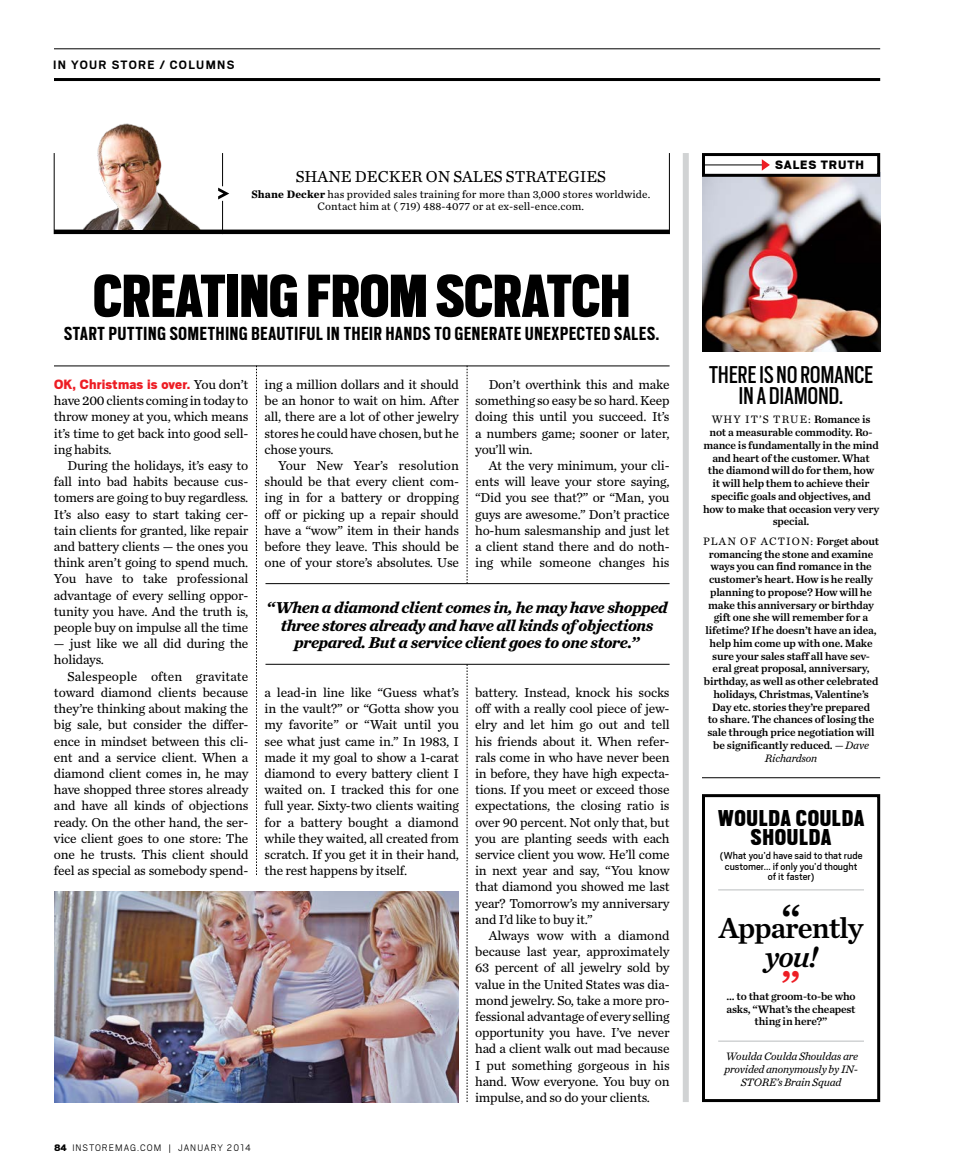
<style>
.page{position:relative;width:972px;height:1175px;background:#fff}
.page>*{position:absolute;margin:0;border:0;box-sizing:border-box;transform-origin:0 0}
.t1{font:900 67.5px "Scout Cond";letter-spacing:.01em;color:#000}
.t2{font:41.7px "Chronicle Text G2 Semi";color:#000}
.t3{font:41.7px "Chronicle Text G2 Semi";color:#ed1d24}
.t4{font:30px "Chronicle Text G2 Semi";letter-spacing:-.03em;color:#000}
.t5{font:italic 30px "Chronicle Text G2 Semi";color:#000}
.t6{font:27px/21px "Scout Cond";letter-spacing:.01em;color:#000;text-align:center}
.t7{font:900 25.5px/19.5px "Scout Cond";letter-spacing:.05em;color:#000;text-align:center}
.t8{font:700 21px "Scout Cond";letter-spacing:.04em;color:#000}
.t9{font:italic 700 16.5px/17.7px "Chronicle Text G2";letter-spacing:-.02em;color:#000;text-align:center}
.t10{font:16.5px "Chronicle Text G2";color:#000}
.t11{font:900 15px "Scout";letter-spacing:.01em;color:#ed1d24}
.t12{font:13.5px/16.2px "Chronicle Text G2";letter-spacing:-.015em;color:#000;text-align:justify}
.t13{font:700 13.5px "Scout";letter-spacing:.1em;color:#000}
.t14{font:900 13.5px "Scout";letter-spacing:.07em;color:#000}
.t15{font:11.25px/12.8px "Chronicle Text G2 Semi";letter-spacing:-.015em;color:#000;text-align:center}
.t16{font:11.25px/12px "Chronicle Text G2";letter-spacing:.01em;color:#000;text-align:center}
.t17{font:italic 11.25px/12.8px "Chronicle Text G2";letter-spacing:-.015em;color:#000;text-align:center}
.t18{font:11.25px/10.5px "Scout";color:#000;text-align:center}
.t19{font:11.25px "Chronicle Text G2";letter-spacing:.1em;color:#000}
.t20{font:300 10.5px "Scout";letter-spacing:.1em;color:#000}
.s1{font-weight:700}
.s2{font-family:"Chronicle Text G2";font-weight:400;font-size:13.5px;color:#000}
.s3{font-weight:900}
.s4{font-family:"Chronicle Text G2 Semi"}
.s5{font-family:"Chronicle Text G2";font-style:italic}
</style>
<div class="page">
<img style="left:702px;top:177px;width:178px;height:175px">
<div style="left:702px;top:794px;width:178px;height:308px;border:3px solid #000"></div>
<hr style="left:54px;top:78px;width:826px;height:3px;background:#000">
<hr style="left:54px;top:49px;width:826px;height:1px;background:#000">
<svg style="left:467px;top:367px;width:1px;height:216px"></svg>
<svg style="left:467px;top:665px;width:1px;height:437px"></svg>
<svg style="left:256px;top:367px;width:1px;height:508px"></svg>
<hr style="left:54px;top:366px;width:616px;height:1px;background:#000">
<img style="left:54px;top:891px;width:405px;height:211px">
<div style="left:683px;top:153px;width:6px;height:949px;background:#d1d3d4"></div>
<hr style="left:702px;top:777px;width:178px;height:1px;background:#000">
<hr style="left:718px;top:889px;width:146px;height:1px;background:#d1d3d4">
<hr style="left:718px;top:1040px;width:146px;height:2px;background:#d1d3d4">
<hr style="left:266px;top:583px;width:404px;height:1px;background:#000">
<hr style="left:266px;top:664px;width:404px;height:1px;background:#000">
<hr style="left:54px;top:153px;width:1px;height:81px;background:#000">
<div style="left:54px;top:229px;width:616px;height:5px;background:#000"></div>
<hr style="left:669px;top:153px;width:1px;height:81px;background:#000">
<hr style="left:222px;top:153px;width:1px;height:33px;background:#000">
<svg style="left:218px;top:188px;width:11px;height:11px"></svg>
<hr style="left:222px;top:201px;width:1px;height:33px;background:#000">
<img style="left:63px;top:123px;width:144px;height:107px">
<div style="left:702px;top:153px;width:178px;height:24px;background:#fff;border:3px solid #000"></div>
<hr style="left:702px;top:165px;width:62px;height:1px;background:#000">
<svg style="left:762px;top:159px;width:8px;height:12px"></svg>
<p class="t13" style="left:53px;top:56px;width:183px">IN YOUR STORE / COLUMNS</p>
<p class="t10" style="left:296px;top:164px;width:312px">SHANE DECKER ON SALES STRATEGIES</p>
<p class="t16" style="left:251px;top:187px;width:400px"><span class="s1">Shane Decker</span> has provided sales training for more than 3,000 stores worldwide.<br>Contact him at ( 719) 488-4077 or at ex-sell-ence.com.</p>
<h1 class="t1" style="left:94px;top:252px;width:538px">CREATING FROM SCRATCH</h1>
<h3 class="t8" style="left:64px;top:320px;width:597px">START PUTTING SOMETHING BEAUTIFUL IN THEIR HANDS TO GENERATE UNEXPECTED SALES.</h3>
<p class="t11" style="left:54px;top:374px;width:196px">OK, Christmas is over. <span class="s2">You don’t</span></p>
<p class="t12" style="left:54px;top:392px;width:196px">have 200 clients coming in today to throw money at you, which means it’s time to get back into good sell&shy;ing habits.</p>
<p class="t12" style="left:54px;top:456px;width:196px;text-indent:14px">During the holidays, it’s easy to fall into bad habits because cus&shy;tomers are going to buy regardless.<br>It’s also easy to start taking cer&shy;tain clients for granted, like repair and battery clients — the ones you think aren’t going to spend much.<br>You have to take professional advantage of every selling oppor&shy;tunity you have. And the truth is, people buy on impulse all the time</p>
<p class="t12" style="left:54px;top:635px;width:196px">— just like we all did during the holidays.</p>
<p class="t12" style="left:54px;top:667px;width:196px;text-indent:14px">Salespeople often gravitate toward diamond clients because they’re thinking about making the big sale, but consider the differ&shy;ence in mindset between this cli&shy;ent and a service client. When a diamond client comes in, he may have shopped three stores already and have all kinds of objections ready. On the other hand, the ser&shy;vice client goes to one store: The one he trusts. This client should feel as special as somebody spend-</p>
<p class="t12" style="left:265px;top:375px;width:196px">ing a million dollars and it should be an honor to wait on him. After all, there are a lot of other jewelry stores he could have chosen, but he chose yours.</p>
<p class="t12" style="left:265px;top:456px;width:196px;text-indent:14px">Your New Year’s resolution should be that every client com&shy;ing in for a battery or dropping off or picking up a repair should have a “wow” item in their hands before they leave. This should be one of your store’s absolutes. Use</p>
<p class="t12" style="left:475px;top:375px;width:196px;text-indent:14px">Don’t overthink this and make something so easy be so hard. Keep doing this until you succeed. It’s a numbers game; sooner or later, you’ll win.</p>
<p class="t12" style="left:475px;top:456px;width:196px;text-indent:14px">At the very minimum, your cli&shy;ents will leave your store saying, “Did you see that?” or “Man, you guys are awesome.” Don’t practice ho-hum salesmanship and just let a client stand there and do noth&shy;ing while someone changes his</p>
<p class="t9" style="left:266px;top:597px;width:403px">“When a diamond client comes in, he may have shopped three stores already and have all kinds of objections prepared. But a service client goes to one store.”</p>
<p class="t12" style="left:265px;top:683px;width:196px">a lead-in line like “Guess what’s in the vault?” or “Gotta show you my favorite” or “Wait until you see what just came in.” In 1983, I made it my goal to show a 1-carat diamond to every battery client I waited on. I tracked this for one full year. Sixty-two clients waiting for a battery bought a diamond while they waited, all created from scratch. If you get it in their hand, the rest happens by itself.</p>
<p class="t12" style="left:475px;top:683px;width:196px">battery. Instead, knock his socks off with a really cool piece of jew&shy;elry and let him go out and tell his friends about it. When refer&shy;rals come in who have never been in before, they have high expecta&shy;tions. If you meet or exceed those expectations, the closing ratio is over 90 percent. Not only that, but you are planting seeds with each service client you wow. He’ll come in next year and say, “You know that diamond you showed me last year? Tomorrow’s my anniversary and I’d like to buy it.”</p>
<p class="t12" style="left:475px;top:926px;width:196px;text-indent:14px">Always wow with a diamond because last year, approximately 63 percent of all jewelry sold by value in the United States was dia&shy;mond jewelry. So, take a more pro&shy;fessional advantage of every selling opportunity you have. I’ve never had a client walk out mad because I put something gorgeous in his hand. Wow everyone. You buy on impulse, and so do your clients.</p>
<p class="t20" style="left:54px;top:1140px;width:199px"><span class="s3">84</span> INSTOREMAG.COM | JANUARY 2014</p>
<p class="t14" style="left:775px;top:156px;width:90px">SALES TRUTH</p>
<h3 class="t6" style="left:709px;top:362px;width:166px">THERE IS NO ROMANCE<br>IN A DIAMOND.</h3>
<p class="t19" style="left:712px;top:411px;width:160px">WHY IT’S TRUE: <span class="s4">Romance is</span></p>
<p class="t15" style="left:703px;top:425px;width:178px">not a measurable commodity. Ro&shy;mance is fundamentally in the mind and heart of the customer. What the diamond will do for them, how it will help them to achieve their specific goals and objectives, and how to make that occasion very very special.</p>
<p class="t19" style="left:703px;top:532px;width:178px">PLAN OF ACTION: <span class="s4">Forget about</span></p>
<p class="t15" style="left:704px;top:547px;width:176px">romancing the stone and examine ways you can find romance in the customer’s heart. How is he really planning to propose? How will he make this anniversary or birthday gift one she will remember for a lifetime? If he doesn’t have an idea, help him come up with one. Make sure your sales staff all have sev&shy;eral great proposal, anniversary, birthday, as well as other celebrated holidays, Christmas, Valentine’s Day etc. stories they’re prepared<br>to share. The chances of losing the sale through price negotiation will be significantly reduced. <span class="s5">— Dave</span></p>
<p class="t17" style="left:765px;top:750px;width:54px">Richardson</p>
<h3 class="t7" style="left:718px;top:806px;width:147px">WOULDA COULDA<br>SHOULDA</h3>
<p class="t18" style="left:720px;top:850px;width:144px">(What you’d have said to that rude customer... if only you’d thought of it faster)</p>
<h2 class="t2" style="left:781px;top:887px;width:21px">“</h2>
<h3 class="t5" style="left:765px;top:933px;width:54px">you!</h3>
<h2 class="t3" style="left:781px;top:952px;width:21px">”</h2>
<h3 class="t4" style="left:719px;top:905px;width:146px">Apparently</h3>
<p class="t15" style="left:726px;top:989px;width:131px">... to that groom-to-be who asks, “What’s the cheapest thing in here?”</p>
<p class="t17" style="left:724px;top:1049px;width:135px">Woulda Coulda Shouldas are provided anonymously by IN-<br>STORE’s Brain Squad</p>
</div>
